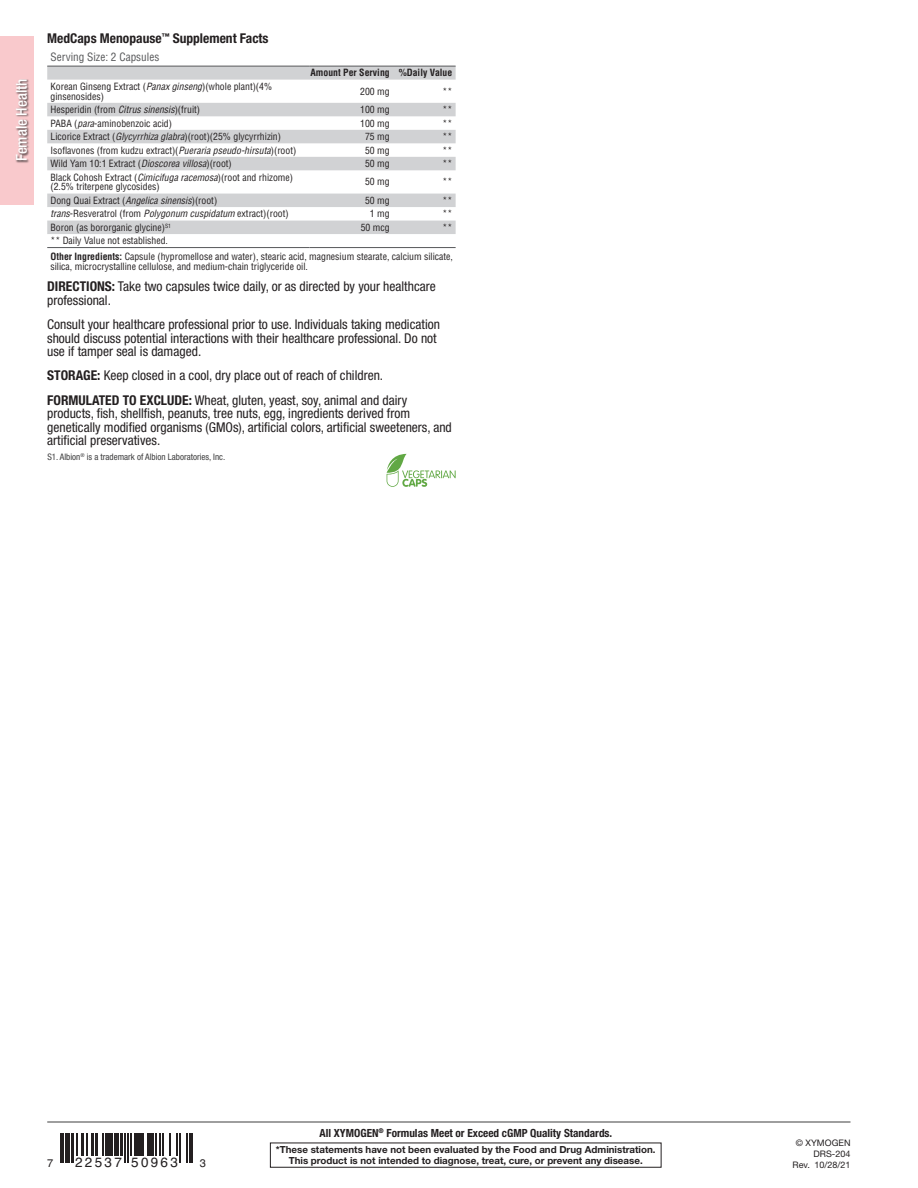
<style>
.page{position:relative;width:918px;height:1188px;background:#fff}
.page>*{position:absolute;margin:0;border:0;box-sizing:border-box;transform-origin:0 0}
.Category_product_nam{font:500 condensed 15px "Helvetica Neue LT Std";color:#fff}
.Does_not_contain_sty{font:condensed 13.5px/13.5px "Helvetica Neue LT Std";color:#231f20}
.t1{font:700 condensed 13.5px "Helvetica Neue LT Std";color:#231f20}
.t2{font:13.5px "Helvetica";letter-spacing:.17em;color:#231f20}
.t3{font:700 condensed 11.25px "Helvetica Neue LT Std";color:#231f20}
.tables_header{font:condensed 11.25px "Helvetica LT Std";color:#57585a}
.t4{font:11.1px "Helvetica";color:#231f20}
.tables_left_column{font:condensed 9.75px/9.8px "Helvetica LT Std";color:#231f20}
.tables_footer{font:condensed 9.75px/9.8px "Helvetica LT Std";color:#231f20}
.t5{font:700 9.75px/10.5px "Helvetica Neue LT Std";color:#231f20;text-align:center}
.tables_right_column{font:condensed 9.75px "Helvetica LT Std";color:#231f20}
.tables_right_column-2{font:700 condensed 9.75px "Helvetica LT Std";color:#231f20}
.TPI_-_Third_Party_In{font:condensed 9px "Helvetica Neue LT Std";color:#3e3e3f}
.t6{font:9px/11.4px "Helvetica Neue LT Std";color:#231f20;text-align:right}
.s1{font-style:italic}
.s2{font-weight:700}
</style>
<div class="page">
<div style="left:0;top:36px;width:33px;height:168px;background:#f9c9cc"></div>
<div style="left:15px;top:79px;width:15px;height:84px;background:#231f20;opacity:.85"></div>
<svg style="left:387px;top:454px;width:69px;height:33px"></svg>
<hr style="left:47px;top:1122px;width:803px;height:1px;background:#3e3e3f">
<div style="left:270px;top:1143px;width:392px;height:25px;border:1px solid #231f20"></div>
<hr style="left:60px;top:1133px;width:1px;height:30px;background:#231f20">
<hr style="left:63px;top:1133px;width:1px;height:30px;background:#231f20">
<div style="left:65px;top:1133px;width:5px;height:30px;background:#231f20"></div>
<hr style="left:71px;top:1133px;width:3px;height:30px;background:#231f20">
<svg style="left:77px;top:1133px;width:1px;height:23px"></svg>
<hr style="left:81px;top:1133px;width:3px;height:23px;background:#231f20">
<svg style="left:87px;top:1133px;width:1px;height:23px"></svg>
<hr style="left:91px;top:1133px;width:3px;height:23px;background:#231f20">
<hr style="left:95px;top:1133px;width:3px;height:23px;background:#231f20">
<svg style="left:102px;top:1133px;width:1px;height:23px"></svg>
<div style="left:105px;top:1133px;width:5px;height:23px;background:#231f20"></div>
<svg style="left:112px;top:1133px;width:1px;height:23px"></svg>
<div style="left:114px;top:1133px;width:5px;height:23px;background:#231f20"></div>
<hr style="left:120px;top:1133px;width:3px;height:23px;background:#231f20">
<hr style="left:124px;top:1133px;width:2px;height:30px;background:#231f20">
<hr style="left:127px;top:1133px;width:2px;height:30px;background:#231f20">
<svg style="left:130px;top:1133px;width:1px;height:23px"></svg>
<hr style="left:134px;top:1133px;width:4px;height:23px;background:#231f20">
<hr style="left:140px;top:1133px;width:4px;height:23px;background:#231f20">
<svg style="left:147px;top:1133px;width:1px;height:23px"></svg>
<hr style="left:150px;top:1133px;width:4px;height:23px;background:#231f20">
<hr style="left:155px;top:1133px;width:2px;height:23px;background:#231f20">
<svg style="left:160px;top:1133px;width:1px;height:23px"></svg>
<hr style="left:162px;top:1133px;width:2px;height:23px;background:#231f20">
<hr style="left:169px;top:1133px;width:2px;height:23px;background:#231f20">
<hr style="left:176px;top:1133px;width:2px;height:23px;background:#231f20">
<hr style="left:179px;top:1133px;width:2px;height:30px;background:#231f20">
<hr style="left:186px;top:1133px;width:2px;height:30px;background:#231f20">
<hr style="left:189px;top:1133px;width:1px;height:30px;background:#231f20">
<hr style="left:192px;top:1133px;width:1px;height:30px;background:#231f20">
<svg style="left:47px;top:67px;width:409px;height:167px"></svg>
<hr style="left:47px;top:66px;width:262px;height:1px;background:#57585a">
<hr style="left:309px;top:66px;width:84px;height:1px;background:#57585a">
<hr style="left:393px;top:66px;width:63px;height:1px;background:#57585a">
<hr style="left:47px;top:247px;width:262px;height:1px;background:#57585a">
<hr style="left:309px;top:247px;width:84px;height:1px;background:#57585a">
<hr style="left:393px;top:247px;width:63px;height:1px;background:#57585a">
<p class="Category_product_nam" style="left:12px;top:161px;width:84px;rotate:-90deg">Female Health</p>
<p class="t1" style="left:47px;top:30px;width:223px">MedCaps Menopause<sup>™</sup> Supplement Facts</p>
<p class="tables_header" style="left:50px;top:50px;width:110px">Serving Size: 2 Capsules</p>
<p class="tables_right_column-2" style="left:310px;top:67px;width:81px">Amount Per Serving</p>
<p class="tables_right_column-2" style="left:399px;top:67px;width:55px">%Daily Value</p>
<p class="tables_left_column" style="left:50px;top:81px;width:223px">Korean Ginseng Extract (<span class="s1">Panax ginseng</span>)(whole plant)(4% ginsenosides)</p>
<p class="tables_right_column" style="left:360px;top:85px;width:31px">200 mg</p>
<p class="tables_right_column" style="left:443px;top:85px;width:11px">**</p>
<p class="tables_left_column" style="left:50px;top:105px;width:151px">Hesperidin (from <span class="s1">Citrus sinensis</span>)(fruit)</p>
<p class="tables_right_column" style="left:360px;top:103px;width:31px">100 mg</p>
<p class="tables_right_column" style="left:443px;top:103px;width:11px">**</p>
<p class="tables_left_column" style="left:50px;top:118px;width:123px">PABA (<span class="s1">para</span>-aminobenzoic acid)</p>
<p class="tables_right_column" style="left:360px;top:117px;width:31px">100 mg</p>
<p class="tables_right_column" style="left:443px;top:117px;width:11px">**</p>
<p class="tables_left_column" style="left:50px;top:132px;width:232px">Licorice Extract (<span class="s1">Glycyrrhiza glabra</span>)(root)(25% glycyrrhizin)</p>
<p class="tables_right_column" style="left:365px;top:130px;width:26px">75 mg</p>
<p class="tables_right_column" style="left:443px;top:130px;width:11px">**</p>
<p class="tables_left_column" style="left:50px;top:145px;width:247px">Isoflavones (from kudzu extract)(<span class="s1">Pueraria pseudo-hirsuta</span>)(root)</p>
<p class="tables_right_column" style="left:365px;top:144px;width:26px">50 mg</p>
<p class="tables_right_column" style="left:443px;top:144px;width:11px">**</p>
<p class="tables_left_column" style="left:50px;top:159px;width:183px">Wild Yam 10:1 Extract (<span class="s1">Dioscorea villosa</span>)(root)</p>
<p class="tables_right_column" style="left:365px;top:157px;width:26px">50 mg</p>
<p class="tables_right_column" style="left:443px;top:157px;width:11px">**</p>
<p class="tables_left_column" style="left:50px;top:172px;width:244px">Black Cohosh Extract (<span class="s1">Cimicifuga racemosa</span>)(root and rhizome) (2.5% triterpene glycosides)</p>
<p class="tables_right_column" style="left:365px;top:176px;width:26px">50 mg</p>
<p class="tables_right_column" style="left:443px;top:176px;width:11px">**</p>
<p class="tables_left_column" style="left:50px;top:195px;width:168px">Dong Quai Extract (<span class="s1">Angelica sinensis</span>)(root)</p>
<p class="tables_right_column" style="left:365px;top:194px;width:26px">50 mg</p>
<p class="tables_right_column" style="left:443px;top:194px;width:11px">**</p>
<p class="tables_left_column" style="left:50px;top:209px;width:240px"><span class="s1">trans</span>-Resveratrol (from <span class="s1">Polygonum cuspidatum</span> extract)(root)</p>
<p class="tables_right_column" style="left:370px;top:208px;width:21px">1 mg</p>
<p class="tables_right_column" style="left:443px;top:208px;width:11px">**</p>
<p class="tables_left_column" style="left:50px;top:222px;width:122px">Boron (as bororganic glycine)<sup>S1</sup></p>
<p class="tables_right_column" style="left:361px;top:221px;width:30px">50 mcg</p>
<p class="tables_right_column" style="left:443px;top:221px;width:11px">**</p>
<p class="tables_left_column" style="left:50px;top:236px;width:119px">** Daily Value not established.</p>
<p class="tables_footer" style="left:50px;top:251px;width:404px"><span class="s2">Other Ingredients:</span> Capsule (hypromellose and water), stearic acid, magnesium stearate, calcium silicate, silica, microcrystalline cellulose, and medium-chain triglyceride oil.</p>
<p class="Does_not_contain_sty" style="left:47px;top:280px;width:390px"><span class="s2">DIRECTIONS:</span> Take two capsules twice daily, or as directed by your healthcare professional.</p>
<p class="Does_not_contain_sty" style="left:47px;top:317px;width:394px">Consult your healthcare professional prior to use. Individuals taking medication should discuss potential interactions with their healthcare professional. Do not use if tamper seal is damaged.</p>
<p class="Does_not_contain_sty" style="left:47px;top:369px;width:337px"><span class="s2">STORAGE:</span> Keep closed in a cool, dry place out of reach of children.</p>
<p class="Does_not_contain_sty" style="left:47px;top:393px;width:406px"><span class="s2">FORMULATED TO EXCLUDE:</span> Wheat, gluten, yeast, soy, animal and dairy products, fish, shellfish, peanuts, tree nuts, egg, ingredients derived from genetically modified organisms (GMOs), artificial colors, artificial sweeteners, and artificial preservatives.</p>
<p class="TPI_-_Third_Party_In" style="left:47px;top:452px;width:179px">S1. Albion<sup>®</sup> is a trademark of Albion Laboratories, Inc.</p>
<p class="t4" style="left:47px;top:1155px;width:8px">7</p>
<p class="t2" style="left:75px;top:1152px;width:104px">22537 50963</p>
<p class="t4" style="left:200px;top:1155px;width:8px">3</p>
<p class="t3" style="left:320px;top:1126px;width:294px">All XYMOGEN<sup>®</sup> Formulas Meet or Exceed cGMP Quality Standards.</p>
<p class="t5" style="left:276px;top:1144px;width:381px">*These statements have not been evaluated by the Food and Drug Administration.<br>This product is not intended to diagnose, treat, cure, or prevent any disease.</p>
<p class="t6" style="left:796px;top:1137px;width:56px">© XYMOGEN<br>DRS-204</p>
<p class="t6" style="left:793px;top:1159px;width:59px">Rev. 10/28/21</p>
</div>
